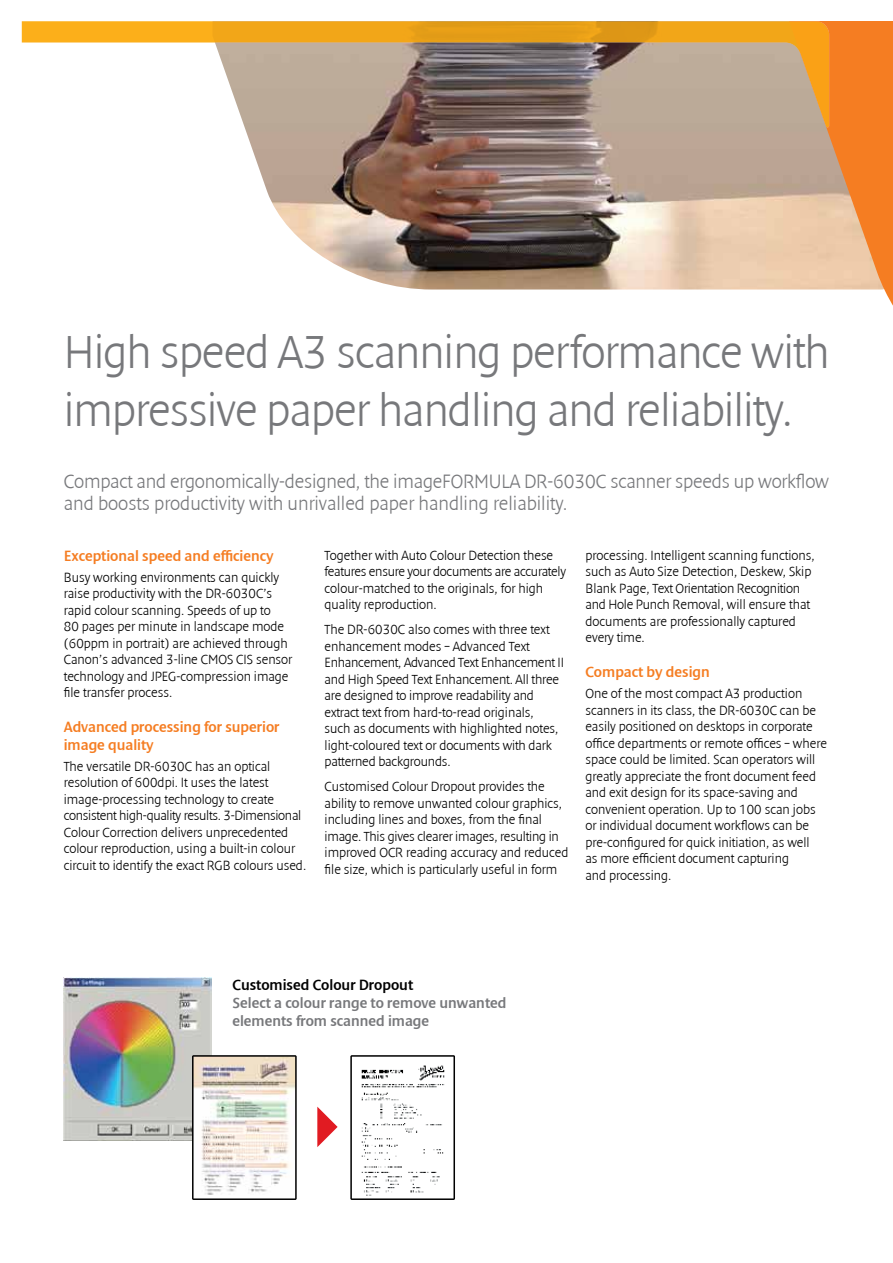
<style>
.page{position:relative;width:893px;height:1263px;background:#fff}
.page>*{position:absolute;margin:0;border:0;box-sizing:border-box;transform-origin:0 0}
.t1{font:300 46.5px/58.5px "Denda New";letter-spacing:-.02em;color:#77787b}
.t2{font:300 19.5px/22.5px "Denda New";letter-spacing:-.01em;color:#77787b}
.t3{font:15px/18px "Denda New";color:#f57d22}
.t4{font:15px/18px "Denda New";color:#77787b}
.t5{font:15px "Denda New";color:#000}
.t6{font:300 13.5px/16.5px "Denda New";color:#000}
</style>
<div class="page">
<img style="left:244px;top:127px;width:516px;height:162px">
<svg style="left:760px;top:21px;width:133px;height:285px;background:#e9a56f"></svg>
<img style="left:63px;top:977px;width:149px;height:163px">
<svg style="left:192px;top:1055px;width:105px;height:145px"></svg>
<svg style="left:350px;top:1055px;width:105px;height:145px"></svg>
<svg style="left:317px;top:1107px;width:21px;height:40px"></svg>
<svg style="left:22px;top:21px;width:807px;height:106px"></svg>
<h1 class="t1" style="left:64px;top:323px;width:767px">High speed A3 scanning performance with impressive paper handling and reliability.</h1>
<h2 class="t2" style="left:64px;top:470px;width:767px">Compact and ergonomically-designed, the imageFORMULA DR-6030C scanner speeds up workflow and boosts productivity with unrivalled paper handling reliability.</h2>
<p class="t3" style="left:64px;top:547px;width:211px">Exceptional speed and efficiency</p>
<p class="t6" style="left:64px;top:569px;width:230px">Busy working environments can quickly raise productivity with the DR-6030C’s rapid colour scanning. Speeds of up to<br>80 pages per minute in landscape mode (60ppm in portrait) are achieved through Canon’s advanced 3-line CMOS CIS sensor technology and JPEG-compression image file transfer process.</p>
<p class="t3" style="left:64px;top:718px;width:217px">Advanced processing for superior image quality</p>
<p class="t6" style="left:64px;top:758px;width:244px">The versatile DR-6030C has an optical resolution of 600dpi. It uses the latest image-processing technology to create consistent high-quality results. 3-Dimensional Colour Correction delivers unprecedented colour reproduction, using a built-in colour circuit to identify the exact RGB colours used.</p>
<p class="t6" style="left:325px;top:547px;width:243px">Together with Auto Colour Detection these features ensure your documents are accurately colour-matched to the originals, for high quality reproduction.</p>
<p class="t6" style="left:325px;top:622px;width:241px">The DR-6030C also comes with three text enhancement modes – Advanced Text Enhancement, Advanced Text Enhancement II and High Speed Text Enhancement. All three are designed to improve readability and extract text from hard-to-read originals,<br>such as documents with highlighted notes, light-coloured text or documents with dark patterned backgrounds.</p>
<p class="t6" style="left:325px;top:779px;width:245px">Customised Colour Dropout provides the ability to remove unwanted colour graphics, including lines and boxes, from the final image. This gives clearer images, resulting in improved OCR reading accuracy and reduced file size, which is particularly useful in form</p>
<p class="t6" style="left:585px;top:547px;width:231px">processing. Intelligent scanning functions, such as Auto Size Detection, Deskew, Skip Blank Page, Text Orientation Recognition and Hole Punch Removal, will ensure that documents are professionally captured every time.</p>
<p class="t3" style="left:585px;top:663px;width:126px">Compact by design</p>
<p class="t6" style="left:585px;top:685px;width:243px">One of the most compact A3 production scanners in its class, the DR-6030C can be easily positioned on desktops in corporate office departments or remote offices – where space could be limited. Scan operators will greatly appreciate the front document feed and exit design for its space-saving and convenient operation. Up to 100 scan jobs or individual document workflows can be pre-configured for quick initiation, as well<br>as more efficient document capturing<br>and processing.</p>
<p class="t5" style="left:232px;top:977px;width:182px">Customised Colour Dropout</p>
<p class="t4" style="left:232px;top:994px;width:275px">Select a colour range to remove unwanted elements from scanned image</p>
</div>
